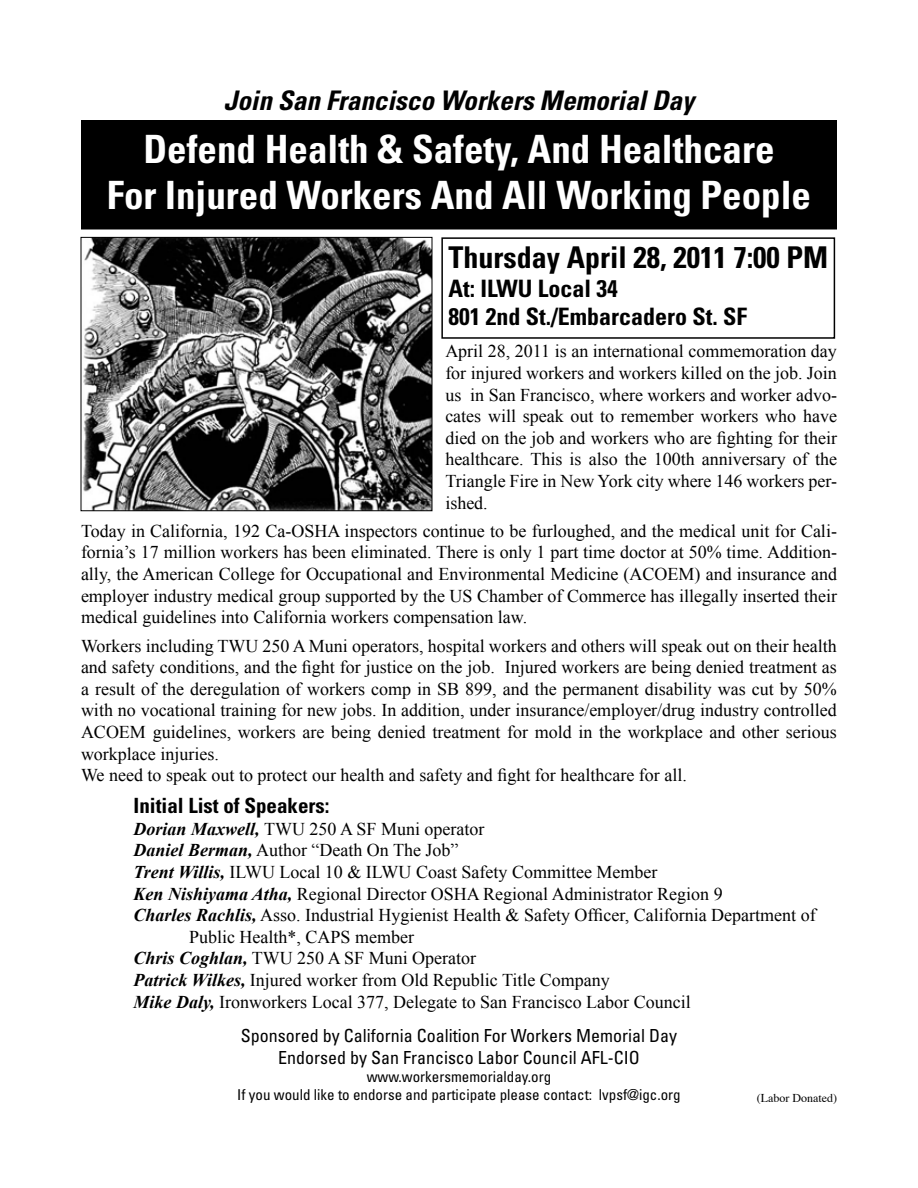
<style>
.page{position:relative;width:918px;height:1188px;background:#fff}
.page>*{position:absolute;margin:0;border:0;box-sizing:border-box;transform-origin:0 0}
.t1{font:700 condensed 39px/46.8px "Univers";color:#fff;text-align:center}
.t2{font:700 condensed 30px "Univers";color:#000}
.t3{font:italic 700 condensed 27px "Univers";color:#000}
.t4{font:700 condensed 24px/28.8px "Univers";color:#000}
.t5{font:700 condensed 21px "Univers";color:#000}
.t6{font:18px/21.6px "Times New Roman";color:#000;text-align:justify}
.t7{font:condensed 18px/21.6px "Univers";color:#000;text-align:center}
.t8{font:condensed 15px/18px "Univers";color:#000;text-align:center}
.t9{font:12px "Times";color:#000}
.s1{font-weight:700;font-style:italic}
</style>
<div class="page">
<div style="left:441px;top:237px;width:394px;height:102px;border:2px solid #000"></div>
<div style="left:82px;top:121px;width:754px;height:108px;background:#000"></div>
<div style="left:81px;top:120px;width:756px;height:110px;border:2px solid #000"></div>
<img style="left:83px;top:239px;width:347px;height:270px">
<div style="left:81px;top:237px;width:351px;height:274px;border:1px solid #000"></div>
<h3 class="t3" style="left:224px;top:84px;width:472px">Join San Francisco Workers Memorial Day</h3>
<h1 class="t1" style="left:107px;top:125px;width:706px">Defend Health &amp; Safety, And Healthcare<br>For Injured Workers And All Working People</h1>
<h2 class="t2" style="left:448px;top:239px;width:381px">Thursday April 28, 2011 7:00 PM</h2>
<h3 class="t4" style="left:448px;top:273px;width:300px">At: ILWU Local 34<br>801 2nd St./Embarcadero St. SF</h3>
<p class="t6" style="left:445px;top:340px;width:393px">April 28, 2011 is an international commemoration day for injured workers and workers killed on the job. Join us in San Francisco, where workers and worker advo&shy;cates will speak out to remember workers who have died on the job and workers who are fighting for their healthcare. This is also the 100th anniversary of the Triangle Fire in New York city where 146 workers per&shy;ished.</p>
<p class="t6" style="left:81px;top:520px;width:758px">Today in California, 192 Ca-OSHA inspectors continue to be furloughed, and the medical unit for Cali&shy;fornia’s 17 million workers has been eliminated. There is only 1 part time doctor at 50% time. Addition&shy;ally, the American College for Occupational and Environmental Medicine (ACOEM) and insurance and employer industry medical group supported by the US Chamber of Commerce has illegally inserted their medical guidelines into California workers compensation law.</p>
<p class="t6" style="left:81px;top:635px;width:757px;text-align:left">Workers including TWU 250 A Muni operators, hospital workers and others will speak out on their health and safety conditions, and the fight for justice on the job. Injured workers are being denied treatment as a result of the deregulation of workers comp in SB 899, and the permanent disability was cut by 50% with no vocational training for new jobs. In addition, under insurance/employer/drug industry controlled ACOEM guidelines, workers are being denied treatment for mold in the workplace and other serious workplace injuries.<br>We need to speak out to protect our health and safety and fight for healthcare for all.</p>
<p class="t5" style="left:134px;top:793px;width:197px">Initial List of Speakers:</p>
<p class="t6" style="left:134px;top:818px;width:353px"><span class="s1">Dorian Maxwell,</span> TWU 250 A SF Muni operator</p>
<p class="t6" style="left:133px;top:839px;width:327px"><span class="s1">Daniel Berman,</span> Author “Death On The Job”</p>
<p class="t6" style="left:134px;top:861px;width:526px"><span class="s1">Trent Willis,</span> ILWU Local 10 &amp; ILWU Coast Safety Committee Member</p>
<p class="t6" style="left:134px;top:883px;width:591px"><span class="s1">Ken Nishiyama Atha,</span> Regional Director OSHA Regional Administrator Region 9</p>
<p class="t6" style="left:134px;top:904px;width:684px"><span class="s1">Charles Rachlis,</span> Asso. Industrial Hygienist Health &amp; Safety Officer, California Department of</p>
<p class="t6" style="left:189px;top:926px;width:226px">Public Health*, CAPS member</p>
<p class="t6" style="left:134px;top:947px;width:344px"><span class="s1">Chris Coghlan,</span> TWU 250 A SF Muni Operator</p>
<p class="t6" style="left:134px;top:969px;width:478px"><span class="s1">Patrick Wilkes,</span> Injured worker from Old Republic Title Company</p>
<p class="t6" style="left:134px;top:991px;width:559px"><span class="s1">Mike Daly,</span> Ironworkers Local 377, Delegate to San Francisco Labor Council</p>
<p class="t7" style="left:241px;top:1025px;width:438px">Sponsored by California Coalition For Workers Memorial Day<br>Endorsed by San Francisco Labor Council AFL-CIO</p>
<p class="t8" style="left:237px;top:1067px;width:445px">www.workersmemorialday.org<br>If you would like to endorse and participate please contact: lvpsf@igc.org</p>
<p class="t9" style="left:757px;top:1087px;width:82px">(Labor Donated)</p>
</div>
